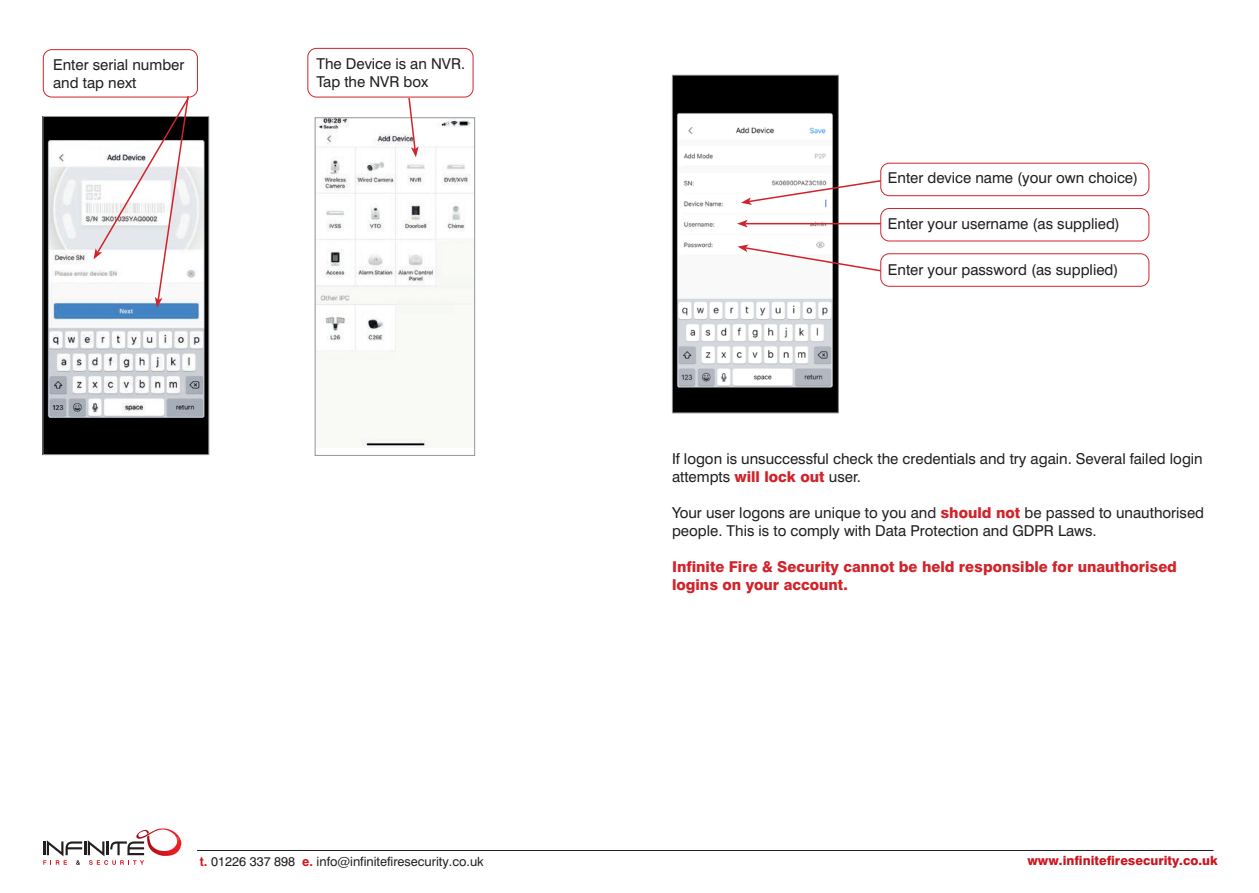
<style>
.page{position:relative;width:1259px;height:893px;background:#fff}
.page>*{position:absolute;margin:0;border:0;box-sizing:border-box;transform-origin:0 0}
.t1{font:15px "Swiss 721 BT";color:#231f20}
.t2{font:800 15px/18px "Swiss 721 BT";color:#d1232a}
.t3{font:12.75px "Swiss 721 BT";color:#231f20}
.t4{font:800 12.75px "Swiss 721 BT";color:#cd151d}
.s1{font-weight:800;color:#d1232a}
.s2{font-weight:700;color:#d7171f}
</style>
<div class="page">
<div style="left:43px;top:49px;width:155px;height:48px;border:1px solid #d1232a;border-radius:9px"></div>
<img style="left:45px;top:118px;width:162px;height:335px">
<div style="left:43px;top:116px;width:166px;height:339px;border:1px solid #939598"></div>
<img style="left:317px;top:119px;width:156px;height:328px">
<div style="left:315px;top:117px;width:160px;height:339px;border:1px solid #939598"></div>
<svg style="left:94px;top:95px;width:96px;height:213px"></svg>
<div style="left:307px;top:48px;width:166px;height:49px;border:1px solid #d1232a;border-radius:9px"></div>
<svg style="left:407px;top:96px;width:11px;height:61px"></svg>
<img style="left:674px;top:77px;width:162px;height:334px">
<div style="left:672px;top:75px;width:166px;height:338px;border:1px solid #939598"></div>
<svg style="left:741px;top:178px;width:145px;height:27px"></svg>
<svg style="left:737px;top:245px;width:147px;height:28px"></svg>
<hr style="left:745px;top:223px;width:138px;height:1px;background:#d1232a">
<svg style="left:737px;top:220px;width:10px;height:7px"></svg>
<div style="left:880px;top:254px;width:269px;height:32px;background:#fff;border-radius:9px"></div>
<div style="left:880px;top:253px;width:269px;height:34px;border:1px solid #d1232a;border-radius:9px"></div>
<div style="left:880px;top:208px;width:269px;height:33px;border:1px solid #d1232a;border-radius:9px"></div>
<div style="left:880px;top:163px;width:269px;height:33px;background:#fff;border-radius:9px"></div>
<div style="left:880px;top:163px;width:269px;height:33px;border:1px solid #d1232a;border-radius:9px"></div>
<svg style="left:43px;top:828px;width:138px;height:37px"></svg>
<hr style="left:197px;top:850px;width:1016px;height:1px;background:#231f20">
<p class="t1" style="left:53px;top:55px;width:133px">Enter serial number</p>
<p class="t1" style="left:53px;top:73px;width:85px">and tap next</p>
<p class="t1" style="left:316px;top:55px;width:150px">The Device is an NVR.</p>
<p class="t1" style="left:316px;top:73px;width:113px">Tap the NVR box</p>
<p class="t1" style="left:888px;top:168px;width:252px">Enter device name (your own choice)</p>
<p class="t1" style="left:888px;top:215px;width:234px">Enter your username (as supplied)</p>
<p class="t1" style="left:888px;top:260px;width:232px">Enter your password (as supplied)</p>
<p class="t1" style="left:672px;top:449px;width:532px">If logon is unsuccessful check the credentials and try again. Several failed login</p>
<p class="t1" style="left:672px;top:467px;width:190px">attempts <span class="s1">will lock out</span> user.</p>
<p class="t1" style="left:672px;top:503px;width:533px">Your user logons are unique to you and <span class="s1">should not</span> be passed to unauthorised</p>
<p class="t1" style="left:672px;top:521px;width:426px">people. This is to comply with Data Protection and GDPR Laws.</p>
<p class="t2" style="left:672px;top:557px;width:506px">Infinite Fire &amp; Security cannot be held responsible for unauthorised logins on your account.</p>
<p class="t3" style="left:200px;top:854px;width:285px"><span class="s2">t.</span> 01226 337 898 <span class="s2">e.</span> info@infinitefiresecurity.co.uk</p>
<p class="t4" style="left:1027px;top:853px;width:192px">www.infinitefiresecurity.co.uk</p>
</div>
